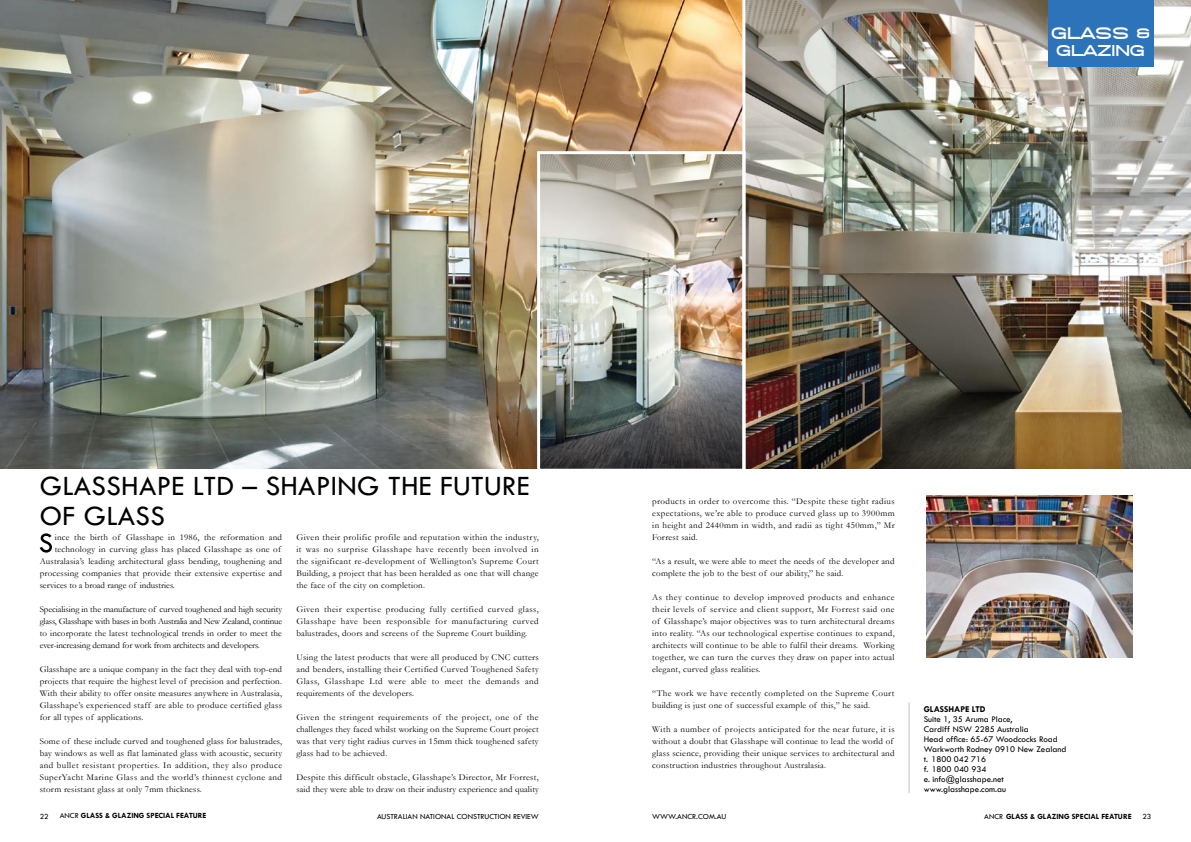
<style>
.page{position:relative;width:1191px;height:842px;background:#fff}
.page>*{position:absolute;margin:0;border:0;box-sizing:border-box;transform-origin:0 0}
.t1{font:29px "Tw Cen";letter-spacing:.01em;color:#000}
.t2{font:800 17px "SF Grandezza";color:#fff}
.t3{font:800 16px "SF Grandezza";color:#fff}
.t4{font:9px/12px "Garamond";letter-spacing:.025em;color:#000;text-align:justify}
.t5{font:9px/10px "Tw Cen";color:#000}
.t6{font:9px "Garamond";color:#000}
.t7{font:700 9px "Tw Cen";color:#000}
.t8{font:700 8px "Tw Cen";color:#000}
.t9{font:8px "Tw Cen";color:#000}
.s1{font-weight:400}
</style>
<div class="page">
<img style="left:745px;top:0;width:446px;height:468px">
<div style="left:1047px;top:0;width:106px;height:66px;background:#2d73ba"></div>
<img style="left:0;top:0;width:742px;height:469px">
<img style="left:541px;top:155px;width:200px;height:313px">
<div style="left:537px;top:151px;width:208px;height:321px;border:3px solid #fff"></div>
<hr style="left:742px;top:0;width:3px;height:485px;background:#fff">
<img style="left:926px;top:496px;width:207px;height:161px">
<hr style="left:909px;top:702px;width:1px;height:91px;background:#c1c2c4">
<svg style="left:40px;top:533px;width:12px;height:20px"></svg>
<h2 class="t2" style="left:1051px;top:22px;width:100px">GLASS &amp;</h2>
<h3 class="t3" style="left:1056px;top:40px;width:90px">GLAZING</h3>
<h1 class="t1" style="left:40px;top:468px;width:17px">Glass</h1>
<h1 class="t1" style="left:121px;top:468px;width:34px">hape</h1>
<h1 class="t1" style="left:193px;top:468px;width:121px">Ltd – Shapin</h1>
<h1 class="t1" style="left:357px;top:468px;width:99px">g the Future</h1>
<h1 class="t1" style="left:40px;top:498px;width:61px">of Glass</h1>
<p class="t4" style="left:55px;top:531px;width:229px">ince the birth of Glasshape in 1986, the reformation and</p>
<p class="t4" style="left:55px;top:543px;width:228px">technology in curving glass has placed Glasshape as one of</p>
<p class="t4" style="left:40px;top:555px;width:244px">Australasia’s leading architectural glass bending, toughening and</p>
<p class="t4" style="left:40px;top:567px;width:244px">processing companies that provide their extensive expertise and</p>
<p class="t6" style="left:40px;top:579px;width:137px">services to a broad range of industries.</p>
<p class="t4" style="left:40px;top:603px;width:244px">Specialising in the manufacture of curved toughened and high security glass, Glasshape with bases in both Australia and New Zealand, continue to incorporate the latest technological trends in order to meet the ever-increasing demand for work from architects and developers.</p>
<p class="t4" style="left:40px;top:663px;width:244px">Glasshape are a unique company in the fact they deal with top-end projects that require the highest level of precision and perfection.<br>With their ability to offer onsite measures anywhere in Australasia, Glasshape’s experienced staff are able to produce certified glass for all types of applications.</p>
<p class="t4" style="left:40px;top:735px;width:244px">Some of these include curved and toughened glass for balustrades, bay windows as well as flat laminated glass with acoustic, security and bullet resistant properties. In addition, they also produce SuperYacht Marine Glass and the world’s thinnest cyclone and storm resistant glass at only 7mm thickness.</p>
<p class="t4" style="left:296px;top:531px;width:244px">Given their prolific profile and reputation within the industry, it was no surprise Glasshape have recently been involved in the significant re-development of Wellington’s Supreme Court Building, a project that has been heralded as one that will change the face of the city on completion.</p>
<p class="t4" style="left:296px;top:603px;width:244px">Given their expertise producing fully certified curved glass, Glasshape have been responsible for manufacturing curved balustrades, doors and screens of the Supreme Court building.</p>
<p class="t4" style="left:296px;top:651px;width:244px">Using the latest products that were all produced by CNC cutters and benders, installing their Certified Curved Toughened Safety Glass, Glasshape Ltd were able to meet the demands and requirements of the developers.</p>
<p class="t4" style="left:296px;top:711px;width:244px">Given the stringent requirements of the project, one of the challenges they faced whilst working on the Supreme Court project was that very tight radius curves in 15mm thick toughened safety glass had to be achieved.</p>
<p class="t4" style="left:296px;top:771px;width:244px">Despite this difficult obstacle, Glasshape’s Director, Mr Forrest, said they were able to draw on their industry experience and quality</p>
<p class="t4" style="left:652px;top:495px;width:244px">products in order to overcome this. “Despite these tight radius expectations, we’re able to produce curved glass up to 3900mm in height and 2440mm in width, and radii as tight 450mm,” Mr Forrest said.</p>
<p class="t4" style="left:652px;top:555px;width:244px">“As a result, we were able to meet the needs of the developer and complete the job to the best of our ability,” he said.</p>
<p class="t4" style="left:652px;top:591px;width:244px">As they continue to develop improved products and enhance their levels of service and client support, Mr Forrest said one of Glasshape’s major objectives was to turn architectural dreams into reality. “As our technological expertise continues to expand, architects will continue to be able to fulfil their dreams. Working together, we can turn the curves they draw on paper into actual elegant, curved glass realities.</p>
<p class="t4" style="left:652px;top:687px;width:244px">“The work we have recently completed on the Supreme Court building is just one of successful example of this,” he said.</p>
<p class="t4" style="left:652px;top:723px;width:244px;text-align:left">With a number of projects anticipated for the near future, it is without a doubt that Glasshape will continue to lead the world of glass science, providing their unique services to architectural and construction industries throughout Australasia.</p>
<p class="t7" style="left:923px;top:703px;width:63px">GLASSHAPE LTD</p>
<p class="t5" style="left:923px;top:714px;width:144px">Suite 1, 35 Aruma Place,<br>Cardiff NSW 2285 Australia<br>Head office: 65-67 Woodcocks Road<br>Warkworth Rodney 0910 New Zealand t. 1800 042 716<br>f. 1800 040 934<br>e. info@glasshape.net www.glasshape.com.au</p>
<p class="t9" style="left:40px;top:811px;width:10px">22</p>
<p class="t8" style="left:60px;top:811px;width:148px"><span class="s1">ANCR</span> GLASS &amp; GLAZING SPECIAL FEATURE</p>
<p class="t9" style="left:377px;top:811px;width:163px">AUSTRALIAN NATIONAL CONSTRUCTION REVIEW</p>
<p class="t9" style="left:652px;top:811px;width:76px">WWW.ANCR.COM.AU</p>
<p class="t8" style="left:984px;top:811px;width:149px"><span class="s1">ANCR</span> GLASS &amp; GLAZING SPECIAL FEATURE</p>
<p class="t9" style="left:1142px;top:811px;width:10px">23</p>
</div>
